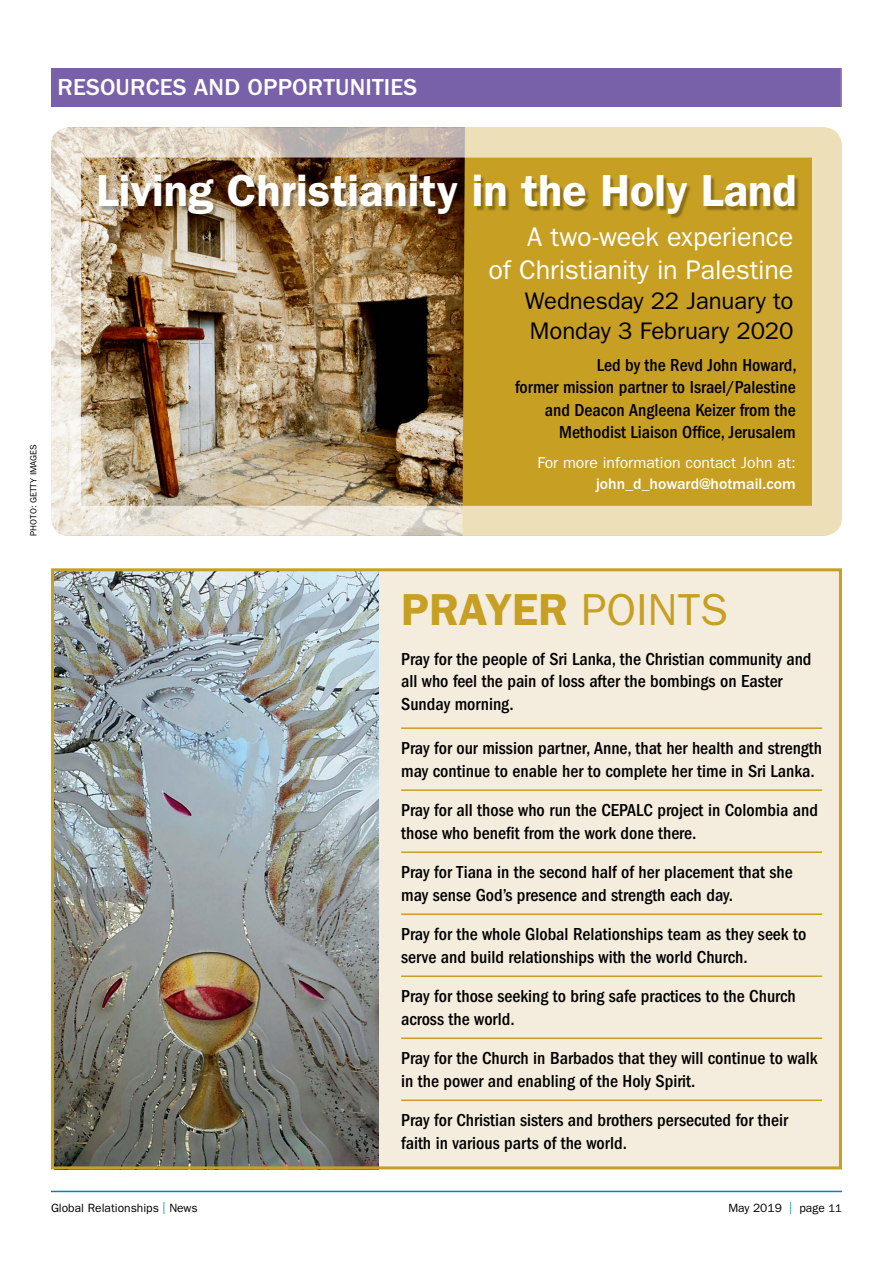
<style>
.page{position:relative;width:893px;height:1263px;background:#fff}
.page>*{position:absolute;margin:0;border:0;box-sizing:border-box;transform-origin:0 0}
.t1{font:600 45px "Franklin Gothic";color:#fff}
.t2{font:600 45px "Franklin Gothic";color:#c79f22}
.t3{font:27px/33px "Franklin Gothic";letter-spacing:-.005em;color:#fff;text-align:right}
.t4{font:24px/30px "Franklin Gothic";letter-spacing:-.005em;color:#000}
.t5{font:500 24px "Franklin Gothic";letter-spacing:.01em;color:#fff}
.t6{font:500 condensed 18px/22.5px "Franklin Gothic";color:#000}
.t7{font:15.75px "Franklin Gothic";color:#fff}
.t8{font:500 15.75px "Franklin Gothic";color:#fff}
.t9{font:12px "Franklin Gothic";color:#000}
.t10{font:9px "Franklin Gothic";color:#000}
.s1{font-weight:400}
.s2{color:#0081c6}
.s3{font-size:11.25px}
</style>
<div class="page">
<hr style="left:51px;top:1191px;width:791px;height:1px;background:#0081c6">
<div style="left:51px;top:128px;width:791px;height:408px;background:#c79f22;border-radius:18px"></div>
<div style="left:53px;top:570px;width:787px;height:598px;background:#f4ecdc"></div>
<img style="left:55px;top:572px;width:324px;height:593px">
<div style="left:51px;top:568px;width:791px;height:601px;border:3px solid #c79f22"></div>
<hr style="left:401px;top:727px;width:421px;height:2px;background:#c79f22">
<hr style="left:401px;top:789px;width:421px;height:2px;background:#c79f22">
<hr style="left:401px;top:851px;width:421px;height:2px;background:#c79f22">
<hr style="left:401px;top:913px;width:421px;height:2px;background:#c79f22">
<hr style="left:401px;top:975px;width:421px;height:2px;background:#c79f22">
<hr style="left:401px;top:1037px;width:421px;height:2px;background:#c79f22">
<hr style="left:401px;top:1099px;width:421px;height:2px;background:#c79f22">
<div style="left:51px;top:68px;width:791px;height:38px;background:#7961aa"></div>
<img style="left:82px;top:159px;width:383px;height:346px">
<svg style="left:840px;top:68px;width:2px;height:39px"></svg>
<div style="left:100px;top:176px;width:699px;height:43px;background:#000;opacity:.3"></div>
<div style="left:51px;top:128px;width:791px;height:408px;border:30px solid #fff"></div>
<h3 class="t5" style="left:57px;top:73px;width:361px">RESOURCES AND OPPORTUNITIES</h3>
<p class="t10" style="left:28px;top:536px;width:93px;rotate:-90deg">PHOTO: GETTY IMAGES</p>
<h1 class="t1" style="left:96px;top:164px;width:702px">Living Christianity in the Holy Land</h1>
<h2 class="t3" style="left:489px;top:220px;width:306px">A two-week experience<br>of Christianity in Palestine</h2>
<h3 class="t4" style="left:525px;top:286px;width:270px">Wednesday 22 January to<br>Monday 3 February 2020</h3>
<p class="t6" style="left:515px;top:354px;width:283px;text-align:right">Led by the Revd John Howard,<br>former mission partner to Israel/Palestine and Deacon Angleena Keizer from the Methodist Liaison Office, Jerusalem</p>
<p class="t7" style="left:537px;top:454px;width:260px">For more information contact John at:</p>
<p class="t8" style="left:596px;top:475px;width:201px">john_d_howard@hotmail.com</p>
<h1 class="t2" style="left:401px;top:583px;width:328px">PRAYER <span class="s1">POINTS</span></h1>
<p class="t6" style="left:401px;top:648px;width:412px">Pray for the people of Sri Lanka, the Christian community and all who feel the pain of loss after the bombings on Easter<br>Sunday morning.</p>
<p class="t6" style="left:401px;top:737px;width:422px">Pray for our mission partner, Anne, that her health and strength may continue to enable her to complete her time in Sri Lanka.</p>
<p class="t6" style="left:401px;top:799px;width:418px">Pray for all those who run the CEPALC project in Colombia and those who benefit from the work done there.</p>
<p class="t6" style="left:401px;top:861px;width:393px">Pray for Tiana in the second half of her placement that she may sense God’s presence and strength each day.</p>
<p class="t6" style="left:401px;top:923px;width:407px">Pray for the whole Global Relationships team as they seek to serve and build relationships with the world Church.</p>
<p class="t6" style="left:401px;top:985px;width:396px">Pray for those seeking to bring safe practices to the Church across the world.</p>
<p class="t6" style="left:401px;top:1047px;width:418px">Pray for the Church in Barbados that they will continue to walk in the power and enabling of the Holy Spirit.</p>
<p class="t6" style="left:401px;top:1109px;width:388px">Pray for Christian sisters and brothers persecuted for their faith in various parts of the world.</p>
<p class="t9" style="left:51px;top:1201px;width:148px">Global Relationships <span class="s2">|</span> News</p>
<p class="t9" style="left:728px;top:1201px;width:115px">May 2019 <span class="s2">|</span> page <span class="s3">11</span></p>
</div>
